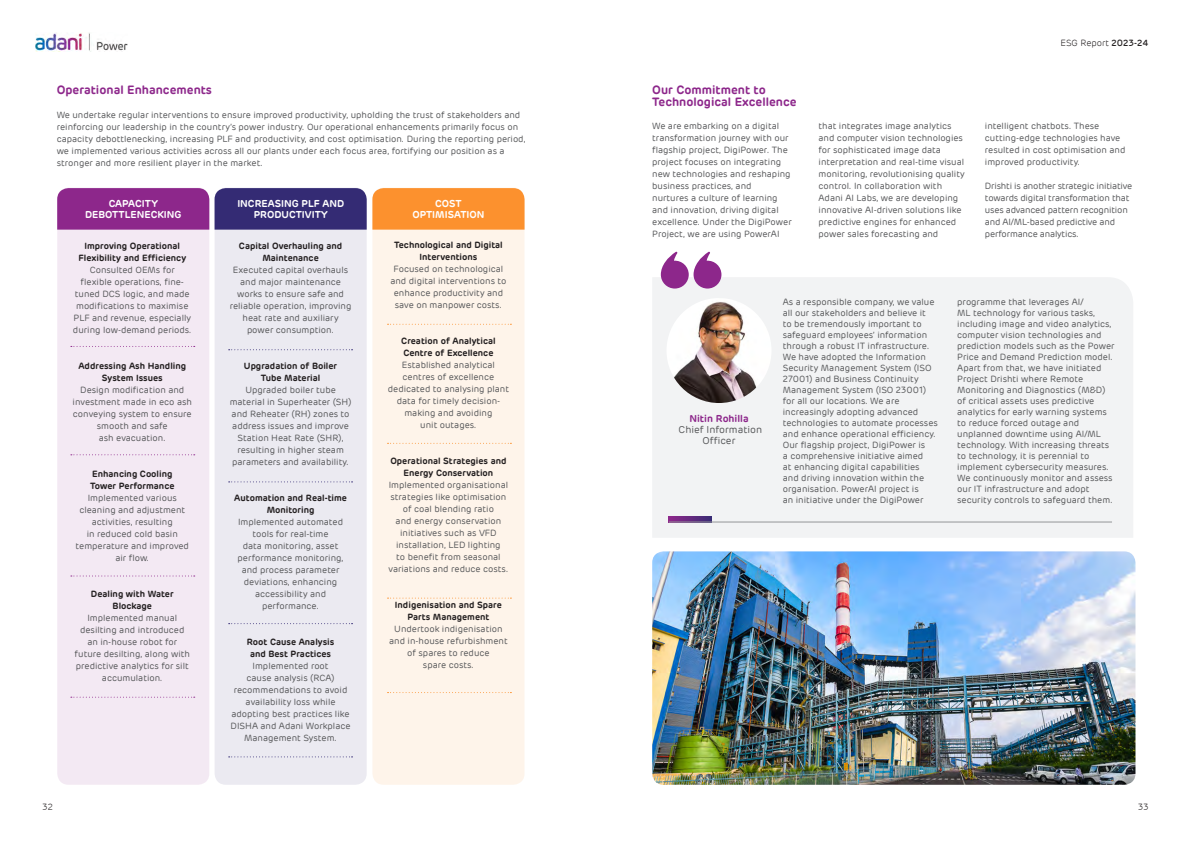
<style>
.page{position:relative;width:1191px;height:842px;background:#fff}
.page>*{position:absolute;margin:0;border:0;box-sizing:border-box;transform-origin:0 0}
.Sub_Head{font:600 12px/12px "Adani";color:#8d278b}
.Sub_Head-2{font:600 10px/11px "Adani";color:#fff;text-align:center}
.Body_Copy{font:10px/11px "Adani";color:#57585a;text-align:center}
.Sub_Head_2{font:600 10px "Adani";color:#8d278b}
.Body_Copy-2{font:9px/12px "Adani";color:#57585a;text-align:center}
.Sub_Head_2-2{font:600 9px/12px "Adani";color:#231f20;text-align:center}
.Body_Copy-3{font:9px/12px "Adani";letter-spacing:-.02em;color:#57585a}
.t1{font:300 9px "Adani";color:#231f20}
.s1{font-weight:500}
</style>
<div class="page">
<img style="left:35px;top:33px;width:93px;height:19px">
<div style="left:57px;top:188px;width:152px;height:597px;background:#f3e9f3;border-radius:11px"></div>
<div style="left:214px;top:188px;width:153px;height:597px;background:#ebeaf1;border-radius:11px"></div>
<div style="left:372px;top:188px;width:152px;height:597px;background:#fef4ea;border-radius:11px"></div>
<svg style="left:57px;top:188px;width:467px;height:42px;background:#98526a"></svg>
<svg style="left:71px;top:346px;width:124px;height:1px"></svg>
<svg style="left:71px;top:454px;width:124px;height:1px"></svg>
<svg style="left:71px;top:575px;width:124px;height:1px"></svg>
<svg style="left:71px;top:697px;width:124px;height:1px"></svg>
<svg style="left:229px;top:349px;width:123px;height:1px"></svg>
<svg style="left:229px;top:481px;width:123px;height:1px"></svg>
<svg style="left:229px;top:623px;width:123px;height:1px"></svg>
<svg style="left:229px;top:756px;width:123px;height:1px"></svg>
<svg style="left:387px;top:324px;width:124px;height:1px"></svg>
<svg style="left:387px;top:443px;width:124px;height:1px"></svg>
<svg style="left:387px;top:598px;width:124px;height:1px"></svg>
<svg style="left:387px;top:692px;width:124px;height:1px"></svg>
<img style="left:652px;top:551px;width:483px;height:234px">
<div style="left:652px;top:277px;width:481px;height:261px;background:#f2f3f4"></div>
<svg style="left:669px;top:517px;width:42px;height:5px"></svg>
<hr style="left:669px;top:522px;width:443px;height:1px;background:#939598">
<svg style="left:661px;top:251px;width:60px;height:38px"></svg>
<img style="left:666px;top:298px;width:105px;height:105px;border-radius:52px">
<p class="Sub_Head" style="left:57px;top:84px;width:157px">Operational Enhancements</p>
<p class="Body_Copy-2" style="left:57px;top:109px;width:470px;text-align:left">We undertake regular interventions to ensure improved productivity, upholding the trust of stakeholders and reinforcing our leadership in the country’s power industry. Our operational enhancements primarily focus on capacity debottlenecking, increasing PLF and productivity, and cost optimisation. During the reporting period, we implemented various activities across all our plants under each focus area, fortifying our position as a stronger and more resilient player in the market.</p>
<p class="Sub_Head-2" style="left:85px;top:198px;width:98px">CAPACITY<br>DEBOTTLENECKING</p>
<p class="Sub_Head-2" style="left:237px;top:198px;width:109px">INCREASING PLF AND<br>PRODUCTIVITY</p>
<p class="Sub_Head-2" style="left:412px;top:198px;width:74px">COST<br>OPTIMISATION</p>
<p class="Sub_Head_2-2" style="left:78px;top:239px;width:109px">Improving Operational<br>Flexibility and Efficiency</p>
<p class="Body_Copy-2" style="left:73px;top:264px;width:120px">Consulted OEMs for flexible operations, fine&shy;tuned DCS logic, and made modifications to maximise<br>PLF and revenue, especially during low-demand periods.</p>
<p class="Sub_Head_2-2" style="left:78px;top:359px;width:109px">Addressing Ash Handling<br>System Issues</p>
<p class="Body_Copy-2" style="left:73px;top:384px;width:121px">Design modification and investment made in eco ash conveying system to ensure smooth and safe<br>ash evacuation.</p>
<p class="Sub_Head_2-2" style="left:90px;top:467px;width:86px;text-align:left">Enhancing Cooling<br>Tower Performance</p>
<p class="Body_Copy-2" style="left:76px;top:492px;width:115px">Implemented various cleaning and adjustment activities, resulting<br>in reduced cold basin temperature and improved air flow.</p>
<p class="Sub_Head_2-2" style="left:91px;top:587px;width:84px">Dealing with Water<br>Blockage</p>
<p class="Body_Copy-2" style="left:75px;top:612px;width:117px">Implemented manual desilting and introduced an in-house robot for future desilting, along with predictive analytics for silt accumulation.</p>
<p class="Sub_Head_2-2" style="left:239px;top:239px;width:105px">Capital Overhauling and<br>Maintenance</p>
<p class="Body_Copy-2" style="left:230px;top:264px;width:123px">Executed capital overhauls and major maintenance works to ensure safe and reliable operation, improving heat rate and auxiliary power consumption.</p>
<p class="Sub_Head_2-2" style="left:244px;top:359px;width:95px">Upgradation of Boiler<br>Tube Material</p>
<p class="Body_Copy-2" style="left:230px;top:384px;width:123px">Upgraded boiler tube material in Superheater (SH) and Reheater (RH) zones to address issues and improve<br>Station Heat Rate (SHR), resulting in higher steam parameters and availability.</p>
<p class="Sub_Head_2-2" style="left:234px;top:491px;width:114px">Automation and Real-time<br>Monitoring</p>
<p class="Body_Copy-2" style="left:238px;top:516px;width:107px">Implemented automated tools for real-time<br>data monitoring, asset performance monitoring, and process parameter deviations, enhancing accessibility and performance.</p>
<p class="Sub_Head_2-2" style="left:247px;top:635px;width:89px">Root Cause Analysis and Best Practices</p>
<p class="Body_Copy-2" style="left:231px;top:660px;width:121px">Implemented root<br>cause analysis (RCA) recommendations to avoid availability loss while adopting best practices like<br>DISHA and Adani Workplace<br>Management System.</p>
<p class="Sub_Head_2-2" style="left:394px;top:239px;width:110px">Technological and Digital<br>Interventions</p>
<p class="Body_Copy-2" style="left:390px;top:263px;width:118px">Focused on technological and digital interventions to enhance productivity and save on manpower costs.</p>
<p class="Sub_Head_2-2" style="left:401px;top:335px;width:96px;text-align:left">Creation of Analytical<br>Centre of Excellence</p>
<p class="Body_Copy-2" style="left:388px;top:359px;width:123px">Established analytical centres of excellence dedicated to analysing plant data for timely decision&shy;making and avoiding<br>unit outages.</p>
<p class="Sub_Head_2-2" style="left:390px;top:455px;width:118px">Operational Strategies and<br>Energy Conservation</p>
<p class="Body_Copy-2" style="left:388px;top:479px;width:121px">Implemented organisational strategies like optimisation of coal blending ratio<br>and energy conservation initiatives such as VFD installation, LED lighting<br>to benefit from seasonal variations and reduce costs.</p>
<p class="Sub_Head_2-2" style="left:395px;top:599px;width:108px">Indigenisation and Spare<br>Parts Management</p>
<p class="Body_Copy-2" style="left:389px;top:623px;width:120px">Undertook indigenisation and in-house refurbishment of spares to reduce<br>spare costs.</p>
<p class="t1" style="left:1060px;top:38px;width:89px">ESG Report <span class="s1">2023-24</span></p>
<p class="Sub_Head" style="left:652px;top:84px;width:146px">Our Commitment to<br>Technological Excellence</p>
<p class="Body_Copy-2" style="left:652px;top:120px;width:141px;text-align:left">We are embarking on a digital transformation journey with our flagship project, DigiPower. The project focuses on integrating new technologies and reshaping business practices, and<br>nurtures a culture of learning and innovation, driving digital excellence. Under the DigiPower<br>Project, we are using PowerAI</p>
<p class="Body_Copy-2" style="left:818px;top:120px;width:148px;text-align:left">that integrates image analytics and computer vision technologies for sophisticated image data interpretation and real-time visual monitoring, revolutionising quality control. In collaboration with Adani AI Labs, we are developing innovative AI-driven solutions like predictive engines for enhanced power sales forecasting and</p>
<p class="Body_Copy-2" style="left:985px;top:120px;width:142px;text-align:left">intelligent chatbots. These cutting-edge technologies have resulted in cost optimisation and improved productivity.</p>
<p class="Body_Copy-3" style="left:985px;top:180px;width:149px">Drishti is another strategic initiative towards digital transformation that uses advanced pattern recognition and AI/ML-based predictive and performance analytics.</p>
<p class="Sub_Head_2" style="left:689px;top:412px;width:61px">Nitin Rohilla</p>
<p class="Body_Copy" style="left:678px;top:424px;width:85px">Chief Information<br>Officer</p>
<p class="Body_Copy-2" style="left:783px;top:296px;width:156px;line-height:11px;text-align:left">As a responsible company, we value all our stakeholders and believe it<br>to be tremendously important to safeguard employees’ information through a robust IT infrastructure.<br>We have adopted the Information Security Management System (ISO 27001) and Business Continuity Management System (ISO 23001) for all our locations. We are increasingly adopting advanced technologies to automate processes and enhance operational efficiency.<br>Our flagship project, DigiPower is<br>a comprehensive initiative aimed<br>at enhancing digital capabilities and driving innovation within the organisation. PowerAI project is<br>an initiative under the DigiPower</p>
<p class="Body_Copy-2" style="left:957px;top:296px;width:159px;line-height:11px;text-align:left">programme that leverages AI/<br>ML technology for various tasks, including image and video analytics, computer vision technologies and prediction models such as the Power Price and Demand Prediction model.<br>Apart from that, we have initiated Project Drishti where Remote Monitoring and Diagnostics (M&amp;D) of critical assets uses predictive analytics for early warning systems to reduce forced outage and unplanned downtime using AI/ML technology. With increasing threats to technology, it is perennial to implement cybersecurity measures.<br>We continuously monitor and assess our IT infrastructure and adopt security controls to safeguard them.</p>
<p class="t1" style="left:43px;top:801px;width:12px">32</p>
<p class="t1" style="left:1138px;top:801px;width:12px">33</p>
</div>
